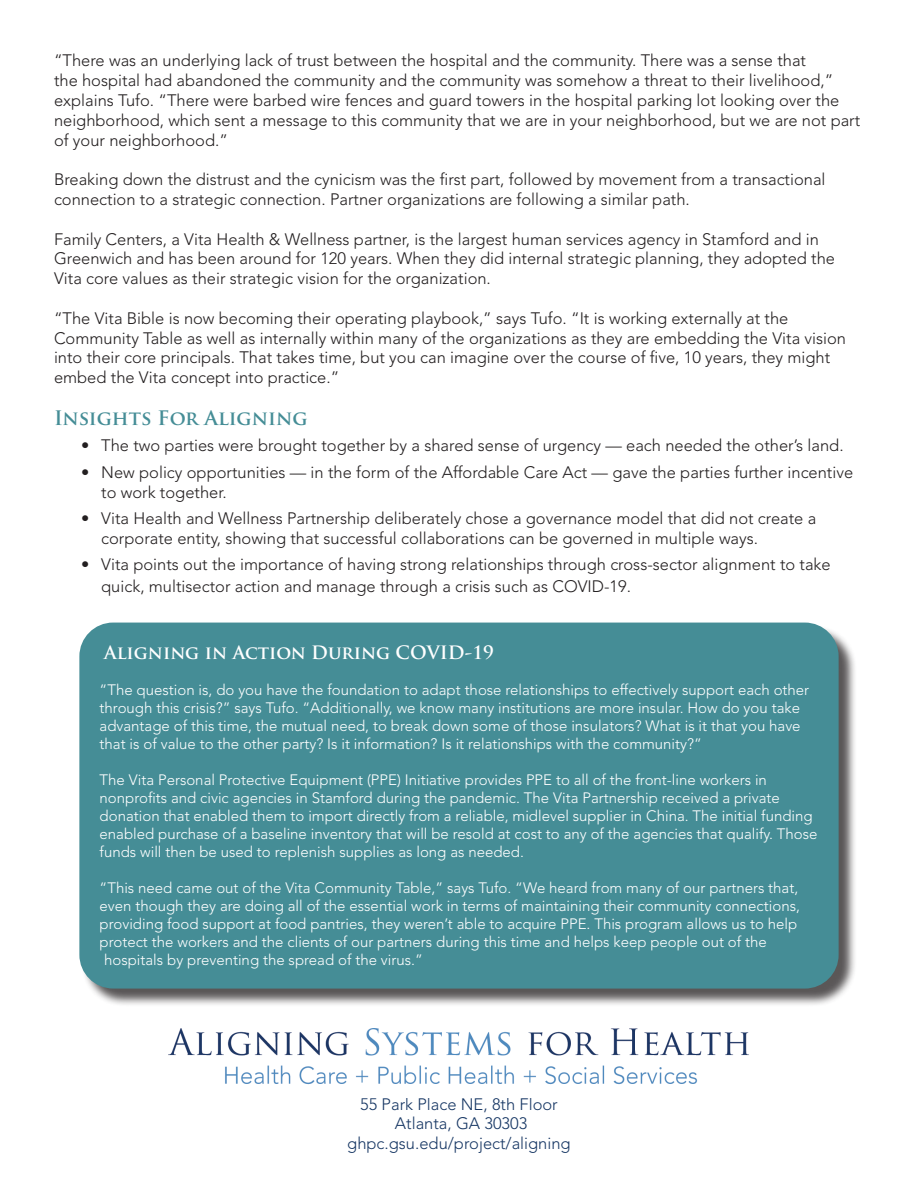
<style>
.page{position:relative;width:918px;height:1188px;background:#fff}
.page>*{position:absolute;margin:0;border:0;box-sizing:border-box;transform-origin:0 0}
.t1{font:700 19.5px "Trajan Pro";color:#458d96}
.t2{font:700 18px "Trajan Pro";color:#fff}
.t3{font:300 16.5px/19.8px "Avenir LT Std";color:#231f20}
.t4{font:300 16.5px "Avenir LT Std";color:#173764}
.t5{font:300 15px/18px "Avenir LT Std";color:#fff}
</style>
<div class="page">
<img style="left:168px;top:1028px;width:581px;height:57px">
<div style="left:82px;top:625px;width:776px;height:382px;background:#231f20;opacity:.75"></div>
<div style="left:79px;top:623px;width:760px;height:366px;background:#458d96;border-radius:34px"></div>
<p class="t3" style="left:54px;top:51px;width:808px">“There was an underlying lack of trust between the hospital and the community. There was a sense that<br>the hospital had abandoned the community and the community was somehow a threat to their livelihood,” explains Tufo. “There were barbed wire fences and guard towers in the hospital parking lot looking over the neighborhood, which sent a message to this community that we are in your neighborhood, but we are not part of your neighborhood.”</p>
<p class="t3" style="left:54px;top:170px;width:773px">Breaking down the distrust and the cynicism was the first part, followed by movement from a transactional connection to a strategic connection. Partner organizations are following a similar path.</p>
<p class="t3" style="left:54px;top:229px;width:783px">Family Centers, a Vita Health &amp; Wellness partner, is the largest human services agency in Stamford and in<br>Greenwich and has been around for 120 years. When they did internal strategic planning, they adopted the<br>Vita core values as their strategic vision for the organization.</p>
<p class="t3" style="left:54px;top:308px;width:794px">“The Vita Bible is now becoming their operating playbook,” says Tufo. “It is working externally at the Community Table as well as internally within many of the organizations as they are embedding the Vita vision into their core principals. That takes time, but you can imagine over the course of five, 10 years, they might embed the Vita concept into practice.”</p>
<p class="t1" style="left:54px;top:405px;width:255px">Insights For Aligning</p>
<p class="t3" style="left:81px;top:436px;width:764px">• The two parties were brought together by a shared sense of urgency — each needed the other’s land.</p>
<p class="t3" style="left:101px;top:462px;width:753px;text-indent:-20px">• New policy opportunities — in the form of the Affordable Care Act — gave the parties further incentive to work together.</p>
<p class="t3" style="left:101px;top:509px;width:717px;text-indent:-20px">• Vita Health and Wellness Partnership deliberately chose a governance model that did not create a corporate entity, showing that successful collaborations can be governed in multiple ways.</p>
<p class="t3" style="left:101px;top:554px;width:731px;line-height:21.6px;text-indent:-20px">• Vita points out the importance of having strong relationships through cross-sector alignment to take quick, multisector action and manage through a crisis such as COVID-19.</p>
<p class="t2" style="left:104px;top:642px;width:391px">Aligning in Action During COVID-19</p>
<p class="t5" style="left:100px;top:681px;width:711px">“The question is, do you have the foundation to adapt those relationships to effectively support each other through this crisis?” says Tufo. “Additionally, we know many institutions are more insular. How do you take advantage of this time, the mutual need, to break down some of those insulators? What is it that you have that is of value to the other party? Is it information? Is it relationships with the community?”</p>
<p class="t5" style="left:100px;top:771px;width:719px">The Vita Personal Protective Equipment (PPE) Initiative provides PPE to all of the front-line workers in nonprofits and civic agencies in Stamford during the pandemic. The Vita Partnership received a private donation that enabled them to import directly from a reliable, midlevel supplier in China. The initial funding enabled purchase of a baseline inventory that will be resold at cost to any of the agencies that qualify. Those funds will then be used to replenish supplies as long as needed.</p>
<p class="t5" style="left:100px;top:879px;width:700px">“This need came out of the Vita Community Table,” says Tufo. “We heard from many of our partners that,</p>
<p class="t5" style="left:100px;top:897px;width:702px">even though they are doing all of the essential work in terms of maintaining their community connections,</p>
<p class="t5" style="left:100px;top:915px;width:699px">providing food support at food pantries, they weren’t able to acquire PPE. This program allows us to help</p>
<p class="t5" style="left:100px;top:933px;width:669px">protect the workers and the clients of our partners during this time and helps keep people out of the</p>
<p class="t5" style="left:104px;top:951px;width:320px">hospitals by preventing the spread of the virus.”</p>
<p class="t4" style="left:360px;top:1094px;width:199px">55 Park Place NE, 8th Floor</p>
<p class="t4" style="left:395px;top:1114px;width:134px">Atlanta, GA 30303</p>
<p class="t4" style="left:347px;top:1134px;width:225px">ghpc.gsu.edu/project/aligning</p>
</div>
